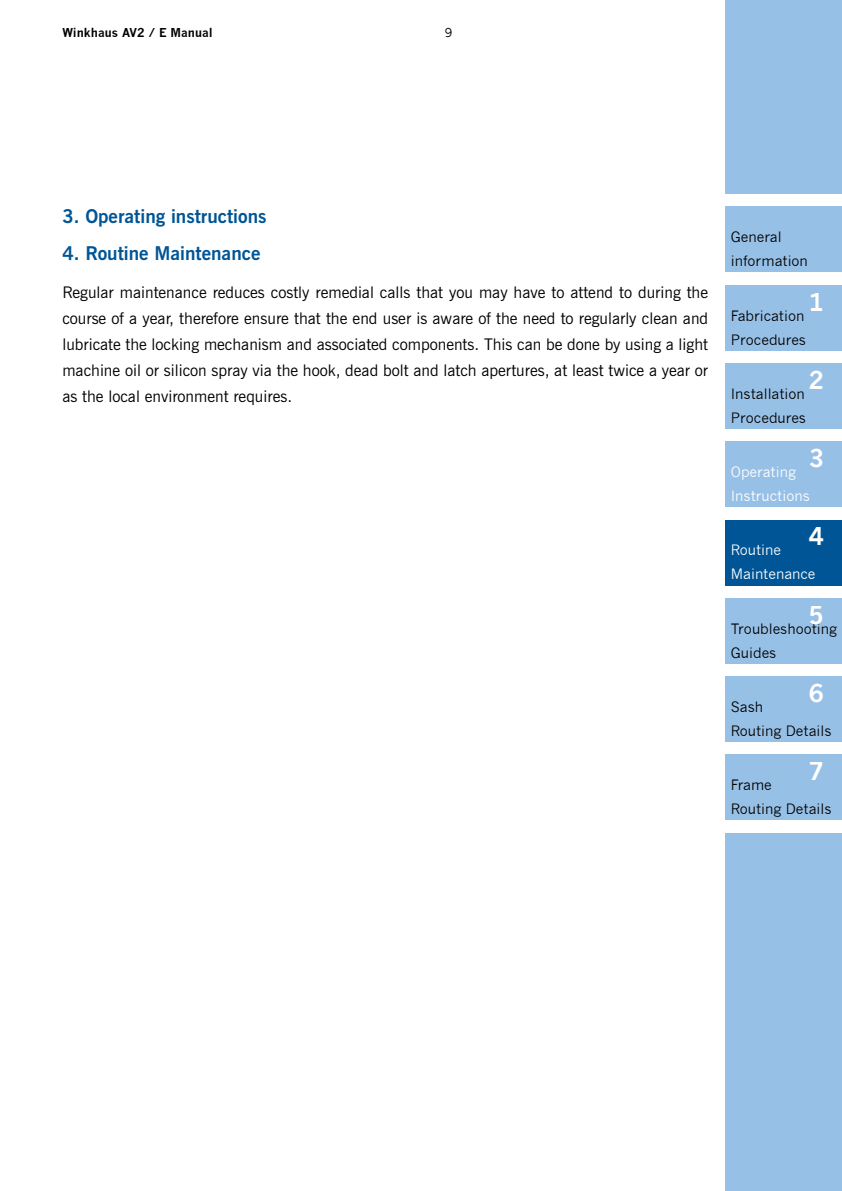
<style>
.page{position:relative;width:842px;height:1191px;background:#fff}
.page>*{position:absolute;margin:0;border:0;box-sizing:border-box;transform-origin:0 0}
.t1{font:700 24px "News Gothic";color:#fff}
.t2{font:700 19px "News Gothic BT";color:#005596}
.t3{font:16px/26px "News Gothic BT";color:#000;text-align:justify}
.t4{font:14px/24px "News Gothic";color:#000}
.t5{font:14px/24px "News Gothic";color:#fff}
.t6{font:700 12px "News Gothic";color:#000}
.t7{font:12px "News Gothic";color:#000}
</style>
<div class="page">
<div style="left:725px;top:0;width:117px;height:194px;background:#97c0e6"></div>
<div style="left:725px;top:207px;width:117px;height:65px;background:#97c0e6"></div>
<div style="left:725px;top:285px;width:117px;height:65px;background:#97c0e6"></div>
<div style="left:725px;top:363px;width:117px;height:65px;background:#97c0e6"></div>
<div style="left:725px;top:441px;width:117px;height:66px;background:#97c0e6"></div>
<div style="left:725px;top:520px;width:117px;height:65px;background:#005596"></div>
<div style="left:725px;top:598px;width:117px;height:65px;background:#97c0e6"></div>
<div style="left:725px;top:676px;width:117px;height:65px;background:#97c0e6"></div>
<div style="left:725px;top:754px;width:117px;height:66px;background:#97c0e6"></div>
<div style="left:725px;top:833px;width:117px;height:358px;background:#97c0e6"></div>
<p class="t6" style="left:62px;top:25px;width:152px">Winkhaus AV2 / E Manual</p>
<p class="t7" style="left:445px;top:26px;width:9px">9</p>
<p class="t2" style="left:62px;top:204px;width:206px">3. Operating instructions</p>
<p class="t2" style="left:62px;top:242px;width:200px">4. Routine Maintenance</p>
<p class="t3" style="left:62px;top:279px;width:647px">Regular maintenance reduces costly remedial calls that you may have to attend to during the course of a year, therefore ensure that the end user is aware of the need to regularly clean and lubricate the locking mechanism and associated components. This can be done by using a light machine oil or silicon spray via the hook, dead bolt and latch apertures, at least twice a year or as the local environment requires.</p>
<p class="t4" style="left:731px;top:225px;width:79px">General information</p>
<h1 class="t1" style="left:809px;top:287px;width:16px">1</h1>
<p class="t4" style="left:731px;top:303px;width:77px">Fabrication<br>Procedures</p>
<h1 class="t1" style="left:809px;top:365px;width:16px">2</h1>
<p class="t4" style="left:731px;top:382px;width:77px">Installation<br>Procedures</p>
<h1 class="t1" style="left:809px;top:444px;width:16px">3</h1>
<p class="t5" style="left:731px;top:460px;width:81px">Operating<br>Instructions</p>
<h1 class="t1" style="left:809px;top:522px;width:16px">4</h1>
<p class="t5" style="left:731px;top:538px;width:86px">Routine<br>Maintenance</p>
<h1 class="t1" style="left:809px;top:600px;width:16px">5</h1>
<p class="t4" style="left:731px;top:616px;width:108px">Troubleshooting<br>Guides</p>
<h1 class="t1" style="left:809px;top:678px;width:16px">6</h1>
<p class="t4" style="left:731px;top:695px;width:102px">Sash<br>Routing Details</p>
<h1 class="t1" style="left:809px;top:757px;width:16px">7</h1>
<p class="t4" style="left:731px;top:773px;width:102px">Frame<br>Routing Details</p>
</div>
